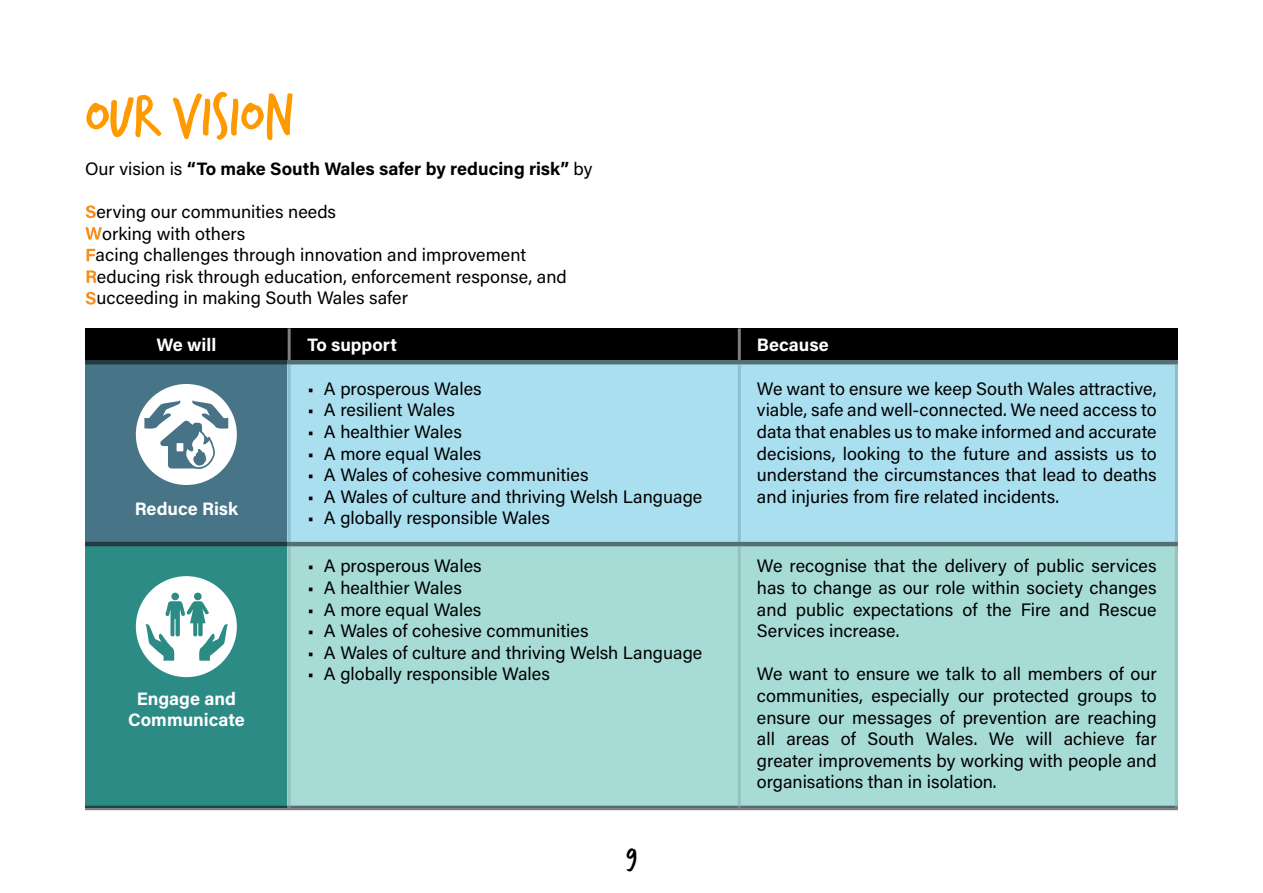
<style>
.page{position:relative;width:1263px;height:893px;background:#fff}
.page>*{position:absolute;margin:0;border:0;box-sizing:border-box;transform-origin:0 0}
.t1{font:63px "Trash Hand";color:#f90}
.t2{font:31.5px "Trash Hand";color:#000}
.t3{font:18px/21.6px "Acumin Pro";color:#000;text-align:justify}
.t4{font:700 18px/21.6px "Acumin Pro";color:#fff;text-align:center}
.t5{font:700 18px "Acumin Pro";color:#000}
.s1{font-weight:400}
.s2{font-weight:700;color:#fff}
</style>
<div class="page">
<div style="left:85px;top:328px;width:203px;height:218px;background:#477487"></div>
<div style="left:85px;top:546px;width:203px;height:262px;background:#2c8b85"></div>
<div style="left:288px;top:328px;width:890px;height:218px;background:#aadfef"></div>
<div style="left:288px;top:546px;width:890px;height:262px;background:#a6dbd6"></div>
<div style="left:85px;top:328px;width:1093px;height:32px;background:#000"></div>
<svg style="left:85px;top:360px;width:1093px;height:4px;background:#4b656d"></svg>
<svg style="left:85px;top:542px;width:1093px;height:4px;background:#4b656d"></svg>
<svg style="left:85px;top:806px;width:1093px;height:4px;background:#637271"></svg>
<hr style="left:288px;top:364px;width:3px;height:178px;background:#71a0aa">
<hr style="left:288px;top:546px;width:3px;height:262px;background:#81aaa8">
<hr style="left:288px;top:328px;width:3px;height:32px;background:#fff">
<hr style="left:738px;top:364px;width:3px;height:178px;background:#71a0aa">
<hr style="left:1175px;top:364px;width:3px;height:178px;background:#71a0aa">
<hr style="left:738px;top:546px;width:3px;height:262px;background:#81aaa8">
<hr style="left:1175px;top:546px;width:3px;height:262px;background:#81aaa8">
<hr style="left:738px;top:328px;width:3px;height:32px;background:#fff">
<div style="left:136px;top:384px;width:101px;height:101px;background:#fff;border-radius:50%"></div>
<div style="left:136px;top:576px;width:101px;height:101px;background:#fff;border-radius:50%"></div>
<svg style="left:144px;top:400px;width:84px;height:68px"></svg>
<div style="left:171px;top:593px;width:8px;height:7px;background:#2c8b85;border-radius:4px"></div>
<div style="left:194px;top:593px;width:8px;height:7px;background:#2c8b85;border-radius:4px"></div>
<svg style="left:145px;top:601px;width:84px;height:60px"></svg>
<h1 class="t1" style="left:85px;top:85px;width:211px">OUR VISION</h1>
<p class="t5" style="left:85px;top:156px;width:509px"><span class="s1">Our vision is</span> “To make South Wales safer by reducing risk” <span class="s1">by</span></p>
<p class="t3" style="left:85px;top:200px;width:483px;text-align:left"><span class="s2">S</span>erving our communities needs<br><span class="s2">W</span>orking with others<br><span class="s2">F</span>acing challenges through innovation and improvement <span class="s2">R</span>educing risk through education, enforcement response, and <span class="s2">S</span>ucceeding in making South Wales safer</p>
<p class="t4" style="left:157px;top:333px;width:61px">We will</p>
<p class="t4" style="left:307px;top:333px;width:91px">To support</p>
<p class="t4" style="left:757px;top:333px;width:73px">Because</p>
<p class="t4" style="left:135px;top:497px;width:105px">Reduce Risk</p>
<p class="t4" style="left:128px;top:687px;width:118px">Engage and<br>Communicate</p>
<p class="t3" style="left:307px;top:377px;width:176px">• A prosperous Wales</p>
<p class="t3" style="left:307px;top:398px;width:149px">• A resilient Wales</p>
<p class="t3" style="left:307px;top:420px;width:156px">• A healthier Wales</p>
<p class="t3" style="left:307px;top:442px;width:176px">• A more equal Wales</p>
<p class="t3" style="left:307px;top:463px;width:283px">• A Wales of cohesive communities</p>
<p class="t3" style="left:307px;top:485px;width:396px">• A Wales of culture and thriving Welsh Language</p>
<p class="t3" style="left:307px;top:506px;width:244px">• A globally responsible Wales</p>
<p class="t3" style="left:307px;top:554px;width:176px">• A prosperous Wales</p>
<p class="t3" style="left:307px;top:576px;width:156px">• A healthier Wales</p>
<p class="t3" style="left:307px;top:598px;width:176px">• A more equal Wales</p>
<p class="t3" style="left:307px;top:619px;width:283px">• A Wales of cohesive communities</p>
<p class="t3" style="left:307px;top:641px;width:396px">• A Wales of culture and thriving Welsh Language</p>
<p class="t3" style="left:307px;top:662px;width:244px">• A globally responsible Wales</p>
<h2 class="t2" style="left:626px;top:842px;width:12px">9</h2>
<p class="t3" style="left:757px;top:377px;width:401px">We want to ensure we keep South Wales attractive, viable, safe and well-connected. We need access to data that enables us to make informed and accurate decisions, looking to the future and assists us to understand the circumstances that lead to deaths and injuries from fire related incidents.</p>
<p class="t3" style="left:757px;top:554px;width:401px">We recognise that the delivery of public services has to change as our role within society changes and public expectations of the Fire and Rescue Services increase.</p>
<p class="t3" style="left:757px;top:662px;width:401px">We want to ensure we talk to all members of our communities, especially our protected groups to ensure our messages of prevention are reaching all areas of South Wales. We will achieve far greater improvements by working with people and organisations than in isolation.</p>
</div>
